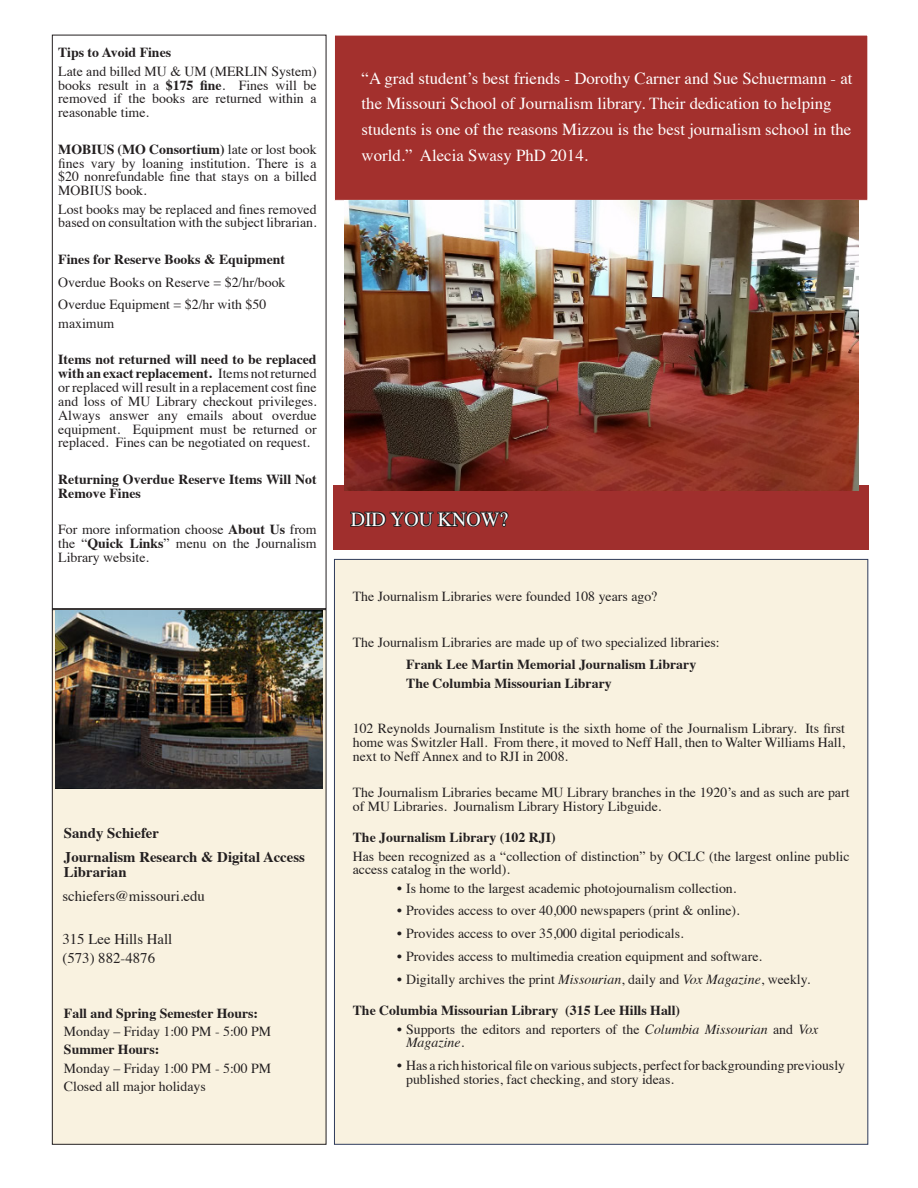
<style>
.page{position:relative;width:918px;height:1188px;background:#fff}
.page>*{position:absolute;margin:0;border:0;box-sizing:border-box;transform-origin:0 0}
.Newsletter_Body{font:19.8px "Times";color:#fff}
.Newsletter_Body-2{font:16.8px/25.7px "Times";color:#fff}
.t1{font:700 14.85px/14.9px "Times";color:#231f20}
.t2{font:14.85px "Times";color:#231f20}
.Paragraph_Style_2{font:13.8px/13.8px "Times";color:#231f20;text-align:justify}
.Paragraph_Style_2-2{font:700 13.8px/13.8px "Times";color:#231f20}
.s1{font-weight:700}
.s2{font-style:italic}
</style>
<div class="page">
<div style="left:333px;top:485px;width:535px;height:64px;background:#a02f2d"></div>
<svg style="left:350px;top:511px;width:159px;height:16px"></svg>
<div style="left:334px;top:559px;width:534px;height:585px;background:#f9f2e0"></div>
<div style="left:334px;top:35px;width:534px;height:165px;background:#a3302d"></div>
<div style="left:334px;top:35px;width:534px;height:166px;border:1px solid #fff"></div>
<div style="left:52px;top:35px;width:275px;height:574px;border:1px solid #231f20"></div>
<div style="left:52px;top:610px;width:274px;height:534px;background:#f9f2e0"></div>
<div style="left:52px;top:609px;width:275px;height:536px;border:1px solid #231f20"></div>
<img style="left:55px;top:610px;width:267px;height:178px">
<img style="left:344px;top:201px;width:514px;height:289px">
<p class="Paragraph_Style_2-2" style="left:58px;top:44px;width:114px">Tips to Avoid Fines</p>
<p class="Paragraph_Style_2" style="left:58px;top:63px;width:260px">Late and billed MU &amp; UM (MERLIN System) books result in a <span class="s1">$175 fine</span>. Fines will be removed if the books are returned within a reasonable time.</p>
<p class="Paragraph_Style_2" style="left:58px;top:141px;width:260px"><span class="s1">MOBIUS (MO Consortium)</span> late or lost book fines vary by loaning institution. There is a $20 nonrefundable fine that stays on a billed MOBIUS book.</p>
<p class="Paragraph_Style_2" style="left:58px;top:201px;width:260px">Lost books may be replaced and fines removed based on consultation with the subject librarian.</p>
<p class="Paragraph_Style_2-2" style="left:58px;top:251px;width:228px">Fines for Reserve Books &amp; Equipment</p>
<p class="Paragraph_Style_2" style="left:58px;top:274px;width:229px">Overdue Books on Reserve = $2/hr/book</p>
<p class="Paragraph_Style_2" style="left:58px;top:297px;width:210px">Overdue Equipment = $2/hr with $50</p>
<p class="Paragraph_Style_2" style="left:58px;top:315px;width:58px">maximum</p>
<p class="Paragraph_Style_2" style="left:58px;top:352px;width:260px"><span class="s1">Items not returned will need to be replaced with an exact replacement.</span> Items not returned or replaced will result in a replacement cost fine and loss of MU Library checkout privileges.<br>Always answer any emails about overdue equipment. Equipment must be returned or replaced. Fines can be negotiated on request.</p>
<p class="Paragraph_Style_2-2" style="left:58px;top:471px;width:260px">Returning Overdue Reserve Items Will Not<br>Remove Fines</p>
<p class="Paragraph_Style_2" style="left:58px;top:522px;width:260px">For more information choose <span class="s1">About Us</span> from the “<span class="s1">Quick Links</span>” menu on the Journalism Library website.</p>
<p class="t1" style="left:64px;top:824px;width:97px">Sandy Schiefer</p>
<p class="t1" style="left:64px;top:848px;width:243px">Journalism Research &amp; Digital Access<br>Librarian</p>
<p class="t2" style="left:63px;top:882px;width:144px">schiefers@missouri.edu</p>
<p class="t2" style="left:63px;top:925px;width:111px">315 Lee Hills Hall</p>
<p class="t2" style="left:63px;top:944px;width:94px">(573) 882-4876</p>
<p class="Paragraph_Style_2-2" style="left:64px;top:1005px;width:196px">Fall and Spring Semester Hours:</p>
<p class="Paragraph_Style_2" style="left:64px;top:1023px;width:209px">Monday – Friday 1:00 PM - 5:00 PM</p>
<p class="Paragraph_Style_2-2" style="left:64px;top:1041px;width:97px">Summer Hours:</p>
<p class="Paragraph_Style_2" style="left:64px;top:1060px;width:209px">Monday – Friday 1:00 PM - 5:00 PM</p>
<p class="Paragraph_Style_2" style="left:64px;top:1078px;width:143px">Closed all major holidays</p>
<p class="Newsletter_Body-2" style="left:362px;top:64px;width:492px">“A grad student’s best friends - Dorothy Carner and Sue Schuermann - at the Missouri School of Journalism library. Their dedication to helping students is one of the reasons Mizzou is the best journalism school in the world.” Alecia Swasy PhD 2014.</p>
<p class="Newsletter_Body" style="left:351px;top:500px;width:159px">DID YOU KNOW?</p>
<p class="Paragraph_Style_2" style="left:353px;top:588px;width:306px">The Journalism Libraries were founded 108 years ago?</p>
<p class="Paragraph_Style_2" style="left:353px;top:634px;width:368px">The Journalism Libraries are made up of two specialized libraries:</p>
<p class="Paragraph_Style_2-2" style="left:406px;top:656px;width:292px">Frank Lee Martin Memorial Journalism Library</p>
<p class="Paragraph_Style_2-2" style="left:406px;top:675px;width:207px">The Columbia Missourian Library</p>
<p class="Paragraph_Style_2" style="left:353px;top:720px;width:494px">102 Reynolds Journalism Institute is the sixth home of the Journalism Library. Its first home was Switzler Hall. From there, it moved to Neff Hall, then to Walter Williams Hall, next to Neff Annex and to RJI in 2008.</p>
<p class="Paragraph_Style_2" style="left:353px;top:784px;width:498px">The Journalism Libraries became MU Library branches in the 1920’s and as such are part of MU Libraries. Journalism Library History Libguide.</p>
<p class="Paragraph_Style_2-2" style="left:353px;top:829px;width:204px">The Journalism Library (102 RJI)</p>
<p class="Paragraph_Style_2" style="left:353px;top:848px;width:498px">Has been recognized as a “collection of distinction” by OCLC (the largest online public access catalog in the world).</p>
<p class="Paragraph_Style_2" style="left:397px;top:880px;width:341px">• Is home to the largest academic photojournalism collection.</p>
<p class="Paragraph_Style_2" style="left:397px;top:903px;width:344px">• Provides access to over 40,000 newspapers (print &amp; online).</p>
<p class="Paragraph_Style_2" style="left:397px;top:925px;width:288px">• Provides access to over 35,000 digital periodicals.</p>
<p class="Paragraph_Style_2" style="left:397px;top:948px;width:366px">• Provides access to multimedia creation equipment and software.</p>
<p class="Paragraph_Style_2" style="left:397px;top:971px;width:415px">• Digitally archives the print <span class="s2">Missourian</span>, daily and <span class="s2">Vox Magazine</span>, weekly.</p>
<p class="Paragraph_Style_2-2" style="left:353px;top:1002px;width:329px">The Columbia Missourian Library (315 Lee Hills Hall)</p>
<p class="Paragraph_Style_2" style="left:406px;top:1021px;width:414px;text-indent:-9px">• Supports the editors and reporters of the <span class="s2">Columbia Missourian</span> and <span class="s2">Vox<br>Magazine</span>.</p>
<p class="Paragraph_Style_2" style="left:406px;top:1057px;width:440px;text-indent:-9px">• Has a rich historical file on various subjects, perfect for backgrounding previously published stories, fact checking, and story ideas.</p>
</div>
